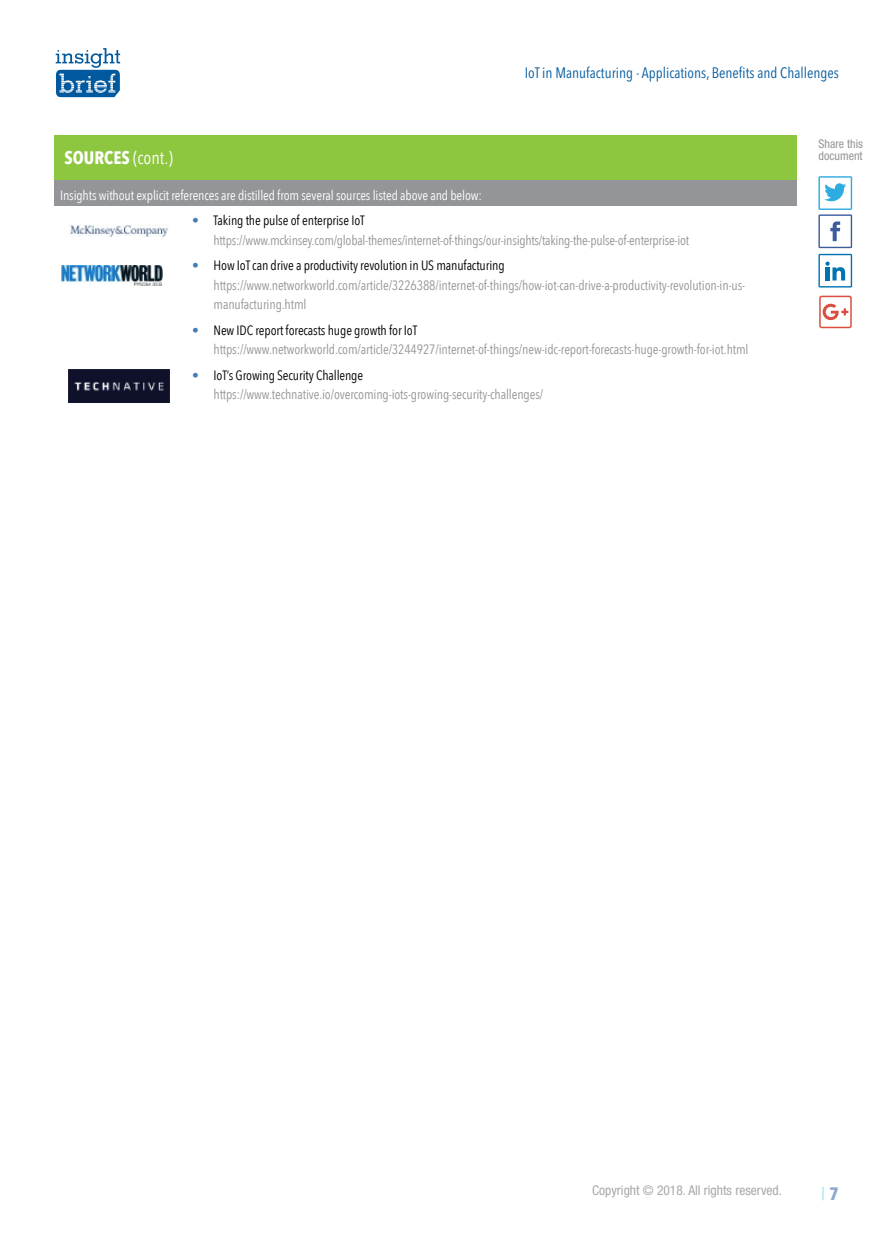
<style>
.page{position:relative;width:893px;height:1255px;background:#fff}
.page>*{position:absolute;margin:0;border:0;box-sizing:border-box;transform-origin:0 0}
.t1{font:700 18px "Avenir Next Condensed";color:#fff}
.t2{font:condensed 18px "Helvetica Neue LT Std";color:#a5dff9}
.t3{font:condensed 15px "Avenir Next LT Pro";color:#00599e}
.t4{font:13.5px/19.5px "Avenir Next Condensed";letter-spacing:-.01em;color:#939598}
.t5{font:13.5px "Avenir Next Condensed";letter-spacing:-.01em;color:#fff}
.t6{font:condensed 13.5px "Helvetica Neue LT Std";color:#a7a9ac}
.t7{font:condensed 12px/12px "Helvetica Neue LT Std";color:#939598}
.s1{font-weight:400}
.s2{font-family:"Helvetica Neue LT Std";font-weight:700;color:#427eb5}
.s3{color:#000}
.s4{font-family:"Avenir Next Condensed";font-weight:700;font-stretch:normal;color:#8ba9d0}
</style>
<div class="page">
<svg style="left:56px;top:48px;width:64px;height:49px"></svg>
<div style="left:54px;top:135px;width:742px;height:45px;background:#8dc63f"></div>
<div style="left:54px;top:180px;width:742px;height:26px;background:#939598"></div>
<img style="left:68px;top:369px;width:102px;height:33px">
<svg style="left:818px;top:254px;width:34px;height:33px"></svg>
<svg style="left:819px;top:295px;width:32px;height:32px"></svg>
<svg style="left:818px;top:176px;width:34px;height:72px"></svg>
<img style="left:69px;top:224px;width:99px;height:13px">
<img style="left:61px;top:265px;width:102px;height:20px">
<p class="t3" style="left:525px;top:64px;width:316px">IoT in Manufacturing - Applications, Benefits and Challenges</p>
<h1 class="t1" style="left:65px;top:146px;width:110px">SOURCES <span class="s1">(cont.)</span></h1>
<p class="t5" style="left:60px;top:183px;width:423px">Insights without explicit references are distilled from several sources listed above and below:</p>
<p class="t4" style="left:214px;top:210px;width:477px;text-indent:-21px"><span class="s2">•</span> <span class="s3">Taking the pulse of enterprise IoT </span>https://www.mckinsey.com/global-themes/internet-of-things/our-insights/taking-the-pulse-of-enterprise-iot</p>
<p class="t4" style="left:214px;top:255px;width:533px;text-indent:-21px"><span class="s2">•</span> <span class="s3">How IoT can drive a productivity revolution in US manufacturing </span>https://www.networkworld.com/article/3226388/internet-of-things/how-iot-can-drive-a-productivity-revolution-in-us&shy;manufacturing.html</p>
<p class="t4" style="left:214px;top:319px;width:536px;text-indent:-21px"><span class="s2">•</span> <span class="s3">New IDC report forecasts huge growth for IoT </span>https://www.networkworld.com/article/3244927/internet-of-things/new-idc-report-forecasts-huge-growth-for-iot.html</p>
<p class="t4" style="left:214px;top:364px;width:331px;text-indent:-21px"><span class="s2">•</span> <span class="s3">IoT’s Growing Security Challenge </span>https://www.technative.io/overcoming-iots-growing-security-challenges/</p>
<p class="t7" style="left:818px;top:137px;width:46px">Share this document</p>
<p class="t6" style="left:592px;top:1182px;width:191px">Copyright © 2018. All rights reserved.</p>
<h1 class="t2" style="left:821px;top:1182px;width:19px">|<span class="s4">7</span></h1>
</div>
